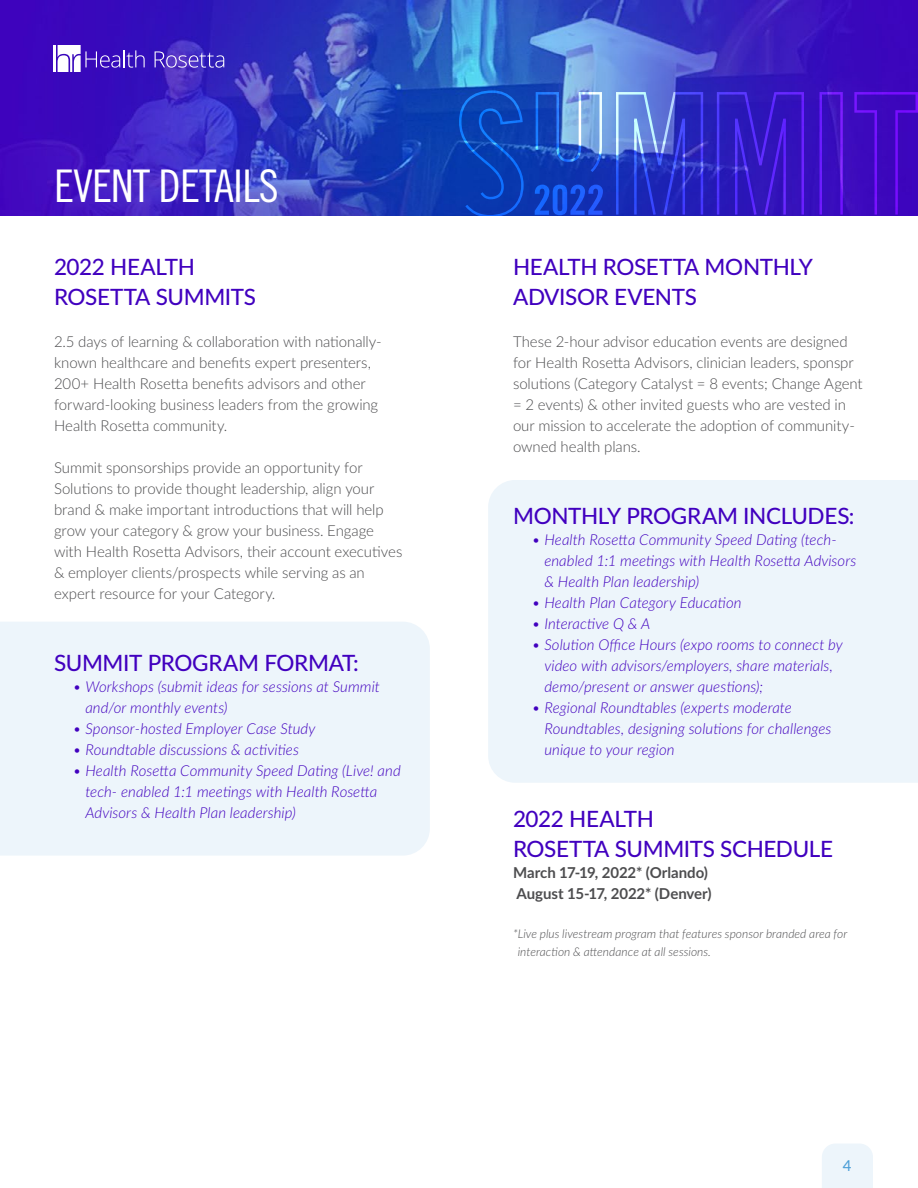
<style>
.page{position:relative;width:918px;height:1188px;background:#fff}
.page>*{position:absolute;margin:0;border:0;box-sizing:border-box;transform-origin:0 0}
.t1{font:45px "Trade Gothic Cond Eighteen";letter-spacing:-.02em;color:#fff}
.t2{font:500 22.5px/30px "Lato";letter-spacing:-.015em;color:#4100bf}
.t3{font:300 15px/21px "Lato";letter-spacing:-.005em;color:#4d4d4f}
.t4{font:italic 300 15px/21px "Lato";letter-spacing:.005em;color:#4100bf}
.t5{font:700 15px/21px "Lato";letter-spacing:-.005em;color:#4d4d4f}
.t6{font:500 15px "Lato";color:#4d9fd7}
.t7{font:italic 300 12px/18px "Lato";letter-spacing:.005em;color:#4d4d4f}
</style>
<div class="page">
<img style="left:0;top:0;width:917px;height:216px">
<div style="left:0;top:622px;width:430px;height:234px;background:#edf5fb"></div>
<div style="left:488px;top:480px;width:430px;height:303px;background:#edf5fb"></div>
<svg style="left:155px;top:51px;width:69px;height:17px"></svg>
<hr style="left:54px;top:45px;width:2px;height:27px;background:#fff">
<svg style="left:57px;top:45px;width:88px;height:27px"></svg>
<hr style="left:917px;top:0;width:1px;height:216px;background:#edf5fb">
<svg style="left:459px;top:90px;width:65px;height:126px;background:#0a43b8"></svg>
<svg style="left:536px;top:92px;width:66px;height:80px;background:#4a79d0"></svg>
<svg style="left:616px;top:92px;width:87px;height:123px;background:#4050cd"></svg>
<svg style="left:717px;top:92px;width:87px;height:123px;background:#371ac5"></svg>
<svg style="left:820px;top:92px;width:23px;height:123px;background:#4511ca"></svg>
<svg style="left:854px;top:92px;width:64px;height:123px;background:#4208c3"></svg>
<svg style="left:535px;top:185px;width:68px;height:30px;background:#1548d6"></svg>
<div style="left:822px;top:1144px;width:51px;height:44px;background:#edf5fb"></div>
<h1 class="t1" style="left:54px;top:160px;width:226px">EVENT DETAILS</h1>
<h2 class="t2" style="left:54px;top:251px;width:204px">2022 HEALTH<br>ROSETTA SUMMITS</h2>
<p class="t3" style="left:54px;top:331px;width:329px">2.5 days of learning &amp; collaboration with nationally&shy;known healthcare and benefits expert presenters, 200+ Health Rosetta benefits advisors and other forward-looking business leaders from the growing Health Rosetta community.</p>
<p class="t3" style="left:54px;top:457px;width:350px">Summit sponsorships provide an opportunity for Solutions to provide thought leadership, align your brand &amp; make important introductions that will help grow your category &amp; grow your business. Engage with Health Rosetta Advisors, their account executives &amp; employer clients/prospects while serving as an expert resource for your Category.</p>
<h2 class="t2" style="left:54px;top:647px;width:306px">SUMMIT PROGRAM FORMAT:</h2>
<p class="t4" style="left:85px;top:676px;width:296px;text-indent:-12px">• Workshops (submit ideas for sessions at Summit and/or monthly events)</p>
<p class="t4" style="left:73px;top:718px;width:244px">• Sponsor-hosted Employer Case Study</p>
<p class="t4" style="left:73px;top:739px;width:228px">• Roundtable discussions &amp; activities</p>
<p class="t4" style="left:85px;top:760px;width:317px;text-indent:-12px">• Health Rosetta Community Speed Dating (Live! and tech- enabled 1:1 meetings with Health Rosetta<br>Advisors &amp; Health Plan leadership)</p>
<h2 class="t2" style="left:513px;top:251px;width:301px">HEALTH ROSETTA MONTHLY<br>ADVISOR EVENTS</h2>
<p class="t3" style="left:513px;top:331px;width:351px">These 2-hour advisor education events are designed for Health Rosetta Advisors, clinician leaders, sponspr solutions (Category Catalyst = 8 events; Change Agent = 2 events) &amp; other invited guests who are vested in our mission to accelerate the adoption of community&shy;owned health plans.</p>
<h2 class="t2" style="left:513px;top:500px;width:343px">MONTHLY PROGRAM INCLUDES:</h2>
<p class="t4" style="left:544px;top:529px;width:313px;text-indent:-12px">• Health Rosetta Community Speed Dating (tech&shy;enabled 1:1 meetings with Health Rosetta Advisors &amp; Health Plan leadership)</p>
<p class="t4" style="left:532px;top:592px;width:211px">• Health Plan Category Education</p>
<p class="t4" style="left:532px;top:613px;width:120px">• Interactive Q &amp; A</p>
<p class="t4" style="left:544px;top:634px;width:300px;text-indent:-12px">• Solution Office Hours (expo rooms to connect by video with advisors/employers, share materials, demo/present or answer questions);</p>
<p class="t4" style="left:544px;top:697px;width:289px;text-indent:-12px">• Regional Roundtables (experts moderate<br>Roundtables, designing solutions for challenges unique to your region</p>
<h2 class="t2" style="left:513px;top:803px;width:322px">2022 HEALTH<br>ROSETTA SUMMITS SCHEDULE</h2>
<p class="t5" style="left:513px;top:862px;width:200px">March 17-19, 2022* (Orlando)<br>August 15-17, 2022* (Denver)</p>
<p class="t7" style="left:518px;top:924px;width:331px;text-indent:-5px">*Live plus livestream program that features sponsor branded area for interaction &amp; attendance at all sessions.</p>
<p class="t6" style="left:843px;top:1154px;width:10px">4</p>
</div>
